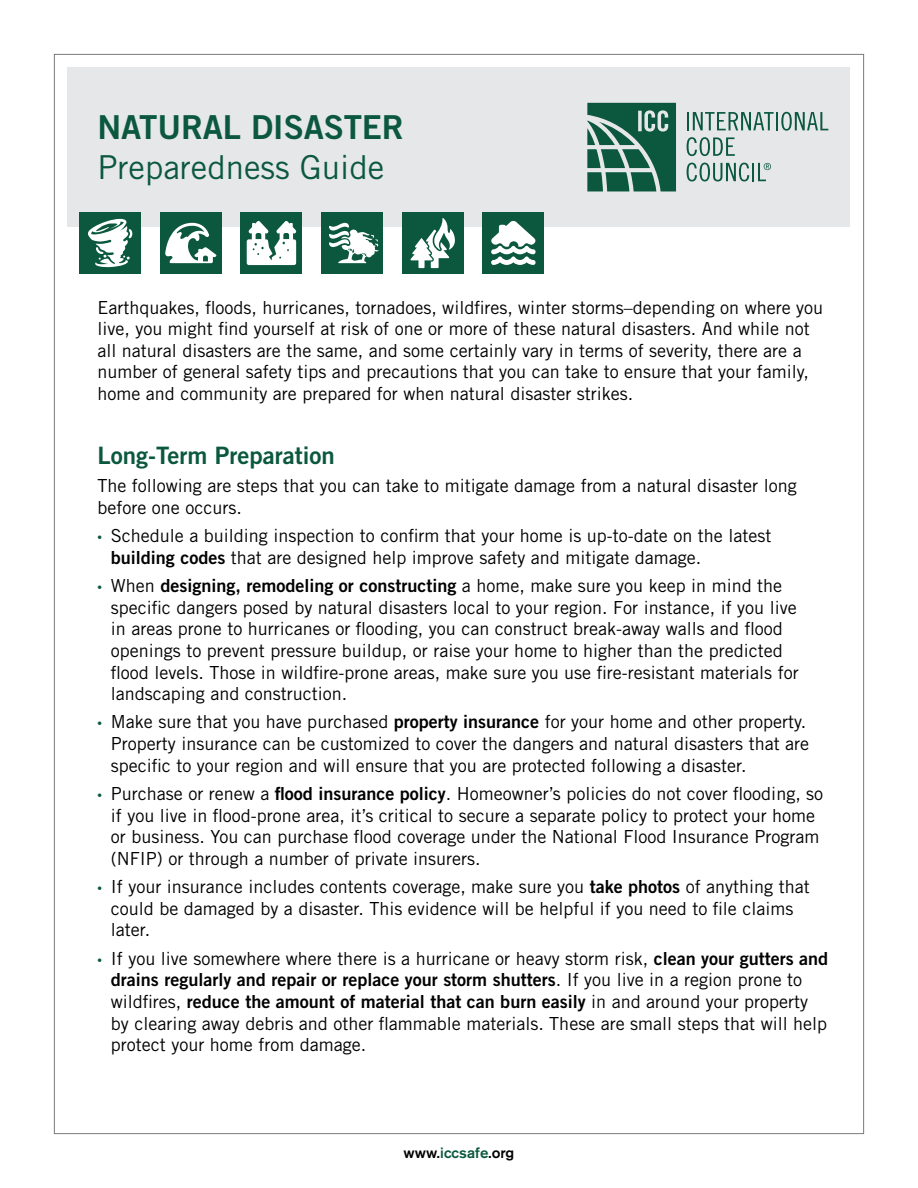
<style>
.page{position:relative;width:918px;height:1188px;background:#fff}
.page>*{position:absolute;margin:0;border:0;box-sizing:border-box;transform-origin:0 0}
.t1{font:33px "Trade Gothic LT Std";color:#0b583f}
.t2{font:33px "Trade Gothic LT Std Bd 2";letter-spacing:-.005em;color:#0b583f}
.t3{font:24px "Trade Gothic LT Std Bd 2";color:#0b583f}
.t4{font:18px/21.6px "Trade Gothic LT Std";color:#000}
.t5{font:18px/21.6px "Trade Gothic LT Std Bd 2";color:#000}
.t6{font:500 15px "Akzidenz Grotesk BE";letter-spacing:.005em;color:#000}
.s1{font-family:"Akzidenz Grotesk BE";font-size:13.5px;color:#0b583f}
.s2{font-family:"Trade Gothic LT Std Bd 2"}
.s3{font-family:"Trade Gothic LT Std"}
.s4{color:#0b583f}
</style>
<div class="page">
<div style="left:68px;top:67px;width:782px;height:160px;background:#e6e7e8"></div>
<svg style="left:587px;top:103px;width:89px;height:88px"></svg>
<svg style="left:687px;top:112px;width:141px;height:19px"></svg>
<svg style="left:687px;top:137px;width:48px;height:19px"></svg>
<svg style="left:687px;top:163px;width:84px;height:18px"></svg>
<div style="left:80px;top:212px;width:61px;height:62px;background:#0b583f"></div>
<div style="left:160px;top:212px;width:61px;height:62px;background:#0b583f"></div>
<div style="left:241px;top:212px;width:61px;height:62px;background:#0b583f"></div>
<div style="left:322px;top:212px;width:61px;height:62px;background:#0b583f"></div>
<div style="left:402px;top:212px;width:61px;height:62px;background:#0b583f"></div>
<div style="left:483px;top:212px;width:61px;height:62px;background:#0b583f"></div>
<svg style="left:88px;top:219px;width:45px;height:48px"></svg>
<svg style="left:165px;top:223px;width:51px;height:40px"></svg>
<svg style="left:247px;top:221px;width:49px;height:44px"></svg>
<svg style="left:329px;top:222px;width:50px;height:41px"></svg>
<svg style="left:410px;top:218px;width:45px;height:50px"></svg>
<svg style="left:491px;top:221px;width:45px;height:44px"></svg>
<h1 class="t2" style="left:97px;top:107px;width:308px">NATURAL DISASTER</h1>
<h1 class="t1" style="left:97px;top:147px;width:288px">Preparedness Guide</h1>
<p class="t4" style="left:97px;top:296px;width:727px">Earthquakes, floods, hurricanes, tornadoes, wildfires, winter storms–depending on where you live, you might find yourself at risk of one or more of these natural disasters. And while not all natural disasters are the same, and some certainly vary in terms of severity, there are a number of general safety tips and precautions that you can take to ensure that your family, home and community are prepared for when natural disaster strikes.</p>
<h2 class="t3" style="left:97px;top:440px;width:239px">Long-Term Preparation</h2>
<p class="t4" style="left:97px;top:475px;width:701px">The following are steps that you can take to mitigate damage from a natural disaster long before one occurs.</p>
<p class="t4" style="left:111px;top:525px;width:662px;text-indent:-14px"><span class="s1">•</span> Schedule a building inspection to confirm that your home is up-to-date on the latest <span class="s2">building codes</span> that are designed help improve safety and mitigate damage.</p>
<p class="t4" style="left:111px;top:575px;width:689px;text-indent:-14px"><span class="s1">•</span> When <span class="s2">designing, remodeling or constructing</span> a home, make sure you keep in mind the specific dangers posed by natural disasters local to your region. For instance, if you live in areas prone to hurricanes or flooding, you can construct break-away walls and flood openings to prevent pressure buildup, or raise your home to higher than the predicted flood levels. Those in wildfire-prone areas, make sure you use fire-resistant materials for landscaping and construction.</p>
<p class="t4" style="left:111px;top:711px;width:700px;text-indent:-14px"><span class="s1">•</span> Make sure that you have purchased <span class="s2">property insurance</span> for your home and other property.<br>Property insurance can be customized to cover the dangers and natural disasters that are specific to your region and will ensure that you are protected following a disaster.</p>
<p class="t4" style="left:111px;top:783px;width:714px;text-indent:-14px"><span class="s1">•</span> Purchase or renew a <span class="s2">flood insurance policy</span>. Homeowner’s policies do not cover flooding, so if you live in flood-prone area, it’s critical to secure a separate policy to protect your home or business. You can purchase flood coverage under the National Flood Insurance Program (NFIP) or through a number of private insurers.</p>
<p class="t4" style="left:111px;top:876px;width:700px;text-indent:-14px"><span class="s1">•</span> If your insurance includes contents coverage, make sure you <span class="s2">take photos</span> of anything that could be damaged by a disaster. This evidence will be helpful if you need to file claims later.</p>
<p class="t4" style="left:97px;top:947px;width:732px"><span class="s1">•</span> If you live somewhere where there is a hurricane or heavy storm risk, <span class="s2">clean your gutters and</span></p>
<p class="t5" style="left:111px;top:969px;width:699px">drains regularly and repair or replace your storm shutters<span class="s3">. If you live in a region prone to wildfires,</span> reduce the amount of material that can burn easily <span class="s3">in and around your property</span></p>
<p class="t4" style="left:111px;top:1012px;width:718px">by clearing away debris and other flammable materials. These are small steps that will help protect your home from damage.</p>
<p class="t6" style="left:404px;top:1143px;width:112px">www.<span class="s4">iccsafe</span>.org</p>
</div>
